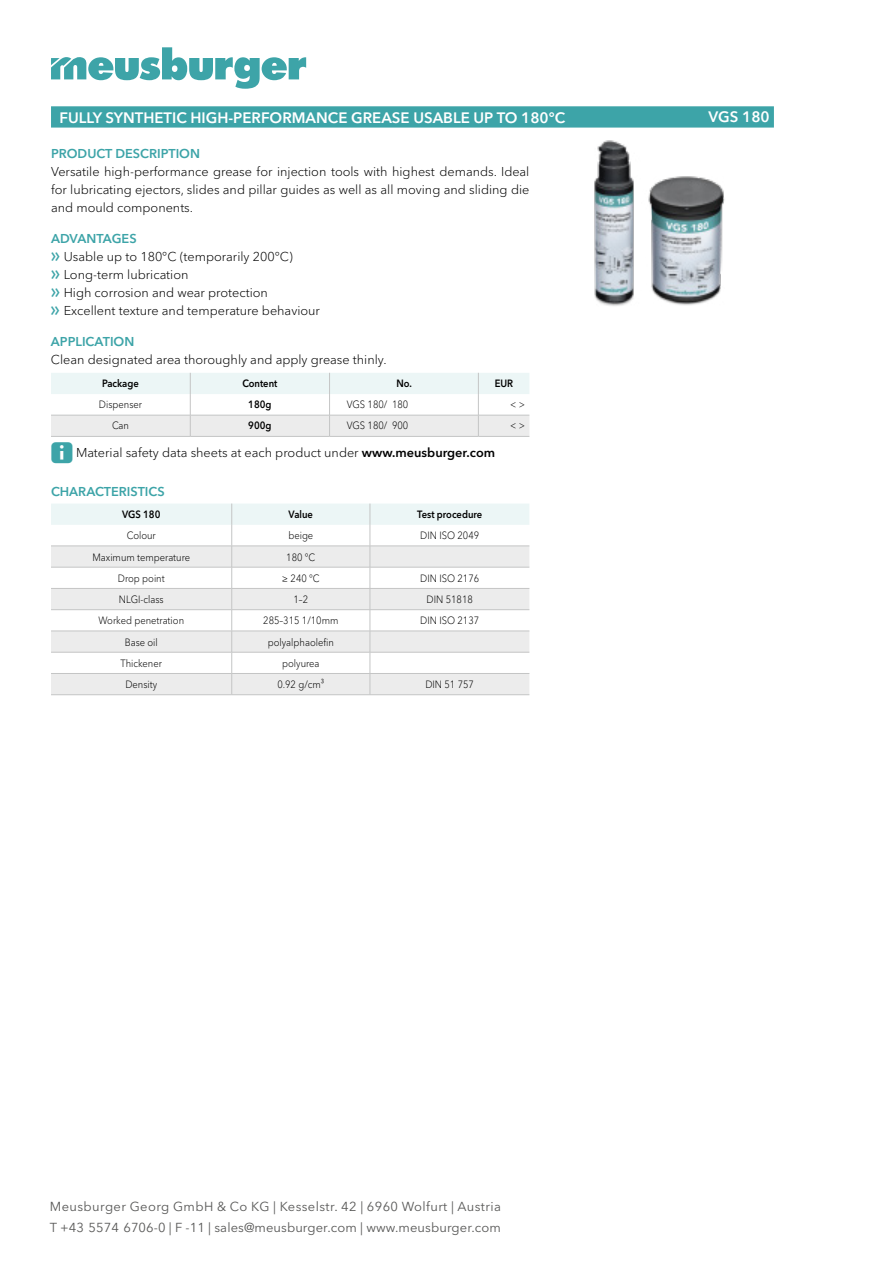
<style>
.page{position:relative;width:893px;height:1263px;background:#fff}
.page>*{position:absolute;margin:0;border:0;box-sizing:border-box;transform-origin:0 0}
.t1{font:600 15px "Avenir Next W1 G";color:#fff}
.t2{font:12.9px/20.7px "Avenir Next W1 G";letter-spacing:.01em;color:#585857}
.t3{font:300 12.75px/18px "Avenir Next W1 G";color:#000;text-align:justify}
.t4{font:600 12.75px "Avenir Next W1 G";color:#3da4a8}
.t5{font:300 10.5px "Avenir Next W1 G";color:#000;scale:.9 1}
.t6{font:600 10.5px "Avenir Next W1 G";color:#000;scale:.9 1}
.s1{font-weight:600;color:#3da4a8}
.s2{font-family:"Meusburger Sonderzeichen";font-weight:400;color:#3da4a8}
.s3{font-weight:600}
</style>
<div class="page">
<svg style="left:51px;top:47px;width:255px;height:42px"></svg>
<svg style="left:51px;top:106px;width:723px;height:22px;background:#43a7aa"></svg>
<hr style="left:51px;top:436px;width:139px;height:1px;background:#c4c5c5">
<hr style="left:190px;top:436px;width:140px;height:1px;background:#c4c5c5">
<hr style="left:330px;top:436px;width:148px;height:1px;background:#c4c5c5">
<hr style="left:478px;top:436px;width:51px;height:1px;background:#c4c5c5">
<svg style="left:51px;top:373px;width:478px;height:63px"></svg>
<img style="left:594px;top:140px;width:131px;height:166px">
<svg style="left:51px;top:504px;width:478px;height:190px"></svg>
<hr style="left:51px;top:694px;width:181px;height:1px;background:#c4c5c5">
<hr style="left:232px;top:694px;width:138px;height:1px;background:#c4c5c5">
<hr style="left:370px;top:694px;width:159px;height:1px;background:#c4c5c5">
<p class="t1" style="left:60px;top:108px;width:507px">FULLY SYNTHETIC HIGH-PERFORMANCE GREASE USABLE UP TO 180°C</p>
<p class="t1" style="left:709px;top:108px;width:63px">VGS 180</p>
<p class="t4" style="left:51px;top:146px;width:151px">PRODUCT DESCRIPTION</p>
<p class="t3" style="left:51px;top:163px;width:480px">Versatile high-performance grease for injection tools with highest demands. Ideal for lubricating ejectors, slides and pillar guides as well as all moving and sliding die and mould components.</p>
<p class="t3" style="left:51px;top:230px;width:271px;text-align:left"><span class="s1">ADVANTAGES<br></span><span class="s2">f</span> Usable up to 180°C (temporarily 200°C)<br><span class="s2">f</span> Long-term lubrication<br><span class="s2">f</span> High corrosion and wear protection<br><span class="s2">f</span> Excellent texture and temperature behaviour</p>
<p class="t4" style="left:51px;top:334px;width:85px">APPLICATION</p>
<p class="t3" style="left:51px;top:351px;width:337px">Clean designated area thoroughly and apply grease thinly.</p>
<p class="t6" style="left:102px;top:377px;width:42px">Package</p>
<p class="t6" style="left:242px;top:377px;width:40px">Content</p>
<p class="t6" style="left:396px;top:377px;width:19px">No.</p>
<p class="t6" style="left:495px;top:377px;width:22px">EUR</p>
<p class="t5" style="left:99px;top:398px;width:49px">Dispenser</p>
<p class="t6" style="left:248px;top:398px;width:27px">180g</p>
<p class="t5" style="left:347px;top:398px;width:70px">VGS 180/ 180</p>
<p class="t5" style="left:510px;top:398px;width:18px">&lt; &gt;</p>
<p class="t5" style="left:112px;top:419px;width:20px">Can</p>
<p class="t6" style="left:248px;top:419px;width:27px">900g</p>
<p class="t5" style="left:347px;top:419px;width:70px">VGS 180/ 900</p>
<p class="t5" style="left:510px;top:419px;width:18px">&lt; &gt;</p>
<p class="t3" style="left:51px;top:443px;width:446px"><span class="s2">E</span> Material safety data sheets at each product under <span class="s3">www.meusburger.com</span></p>
<p class="t4" style="left:51px;top:483px;width:115px">CHARACTERISTICS</p>
<p class="t6" style="left:122px;top:508px;width:44px">VGS 180</p>
<p class="t6" style="left:289px;top:508px;width:29px">Value</p>
<p class="t6" style="left:417px;top:508px;width:74px">Test procedure</p>
<p class="t5" style="left:127px;top:529px;width:34px">Colour</p>
<p class="t5" style="left:288px;top:529px;width:29px">beige</p>
<p class="t5" style="left:420px;top:529px;width:67px">DIN ISO 2049</p>
<p class="t5" style="left:92px;top:551px;width:110px">Maximum temperature</p>
<p class="t5" style="left:286px;top:551px;width:34px">180 °C</p>
<p class="t5" style="left:118px;top:572px;width:54px">Drop point</p>
<p class="t5" style="left:282px;top:572px;width:44px">≥ 240 °C</p>
<p class="t5" style="left:420px;top:572px;width:67px">DIN ISO 2176</p>
<p class="t5" style="left:119px;top:593px;width:51px">NLGI-class</p>
<p class="t5" style="left:294px;top:593px;width:18px">1–2</p>
<p class="t5" style="left:427px;top:593px;width:53px">DIN 51818</p>
<p class="t5" style="left:98px;top:614px;width:97px">Worked penetration</p>
<p class="t5" style="left:263px;top:614px;width:85px">285–315 1/10mm</p>
<p class="t5" style="left:420px;top:614px;width:67px">DIN ISO 2137</p>
<p class="t5" style="left:125px;top:636px;width:38px">Base oil</p>
<p class="t5" style="left:268px;top:636px;width:75px">polyalphaolefin</p>
<p class="t5" style="left:121px;top:657px;width:48px">Thickener</p>
<p class="t5" style="left:282px;top:657px;width:43px">polyurea</p>
<p class="t5" style="left:125px;top:678px;width:37px">Density</p>
<p class="t5" style="left:277px;top:678px;width:54px">0.92 g/cm³</p>
<p class="t5" style="left:425px;top:678px;width:56px">DIN 51 757</p>
<p class="t2" style="left:50px;top:1196px;width:453px">Meusburger Georg GmbH &amp; Co KG | Kesselstr. 42 | 6960 Wolfurt | Austria<br>T +43 5574 6706-0 | F -11 | sales@meusburger.com | www.meusburger.com</p>
</div>
